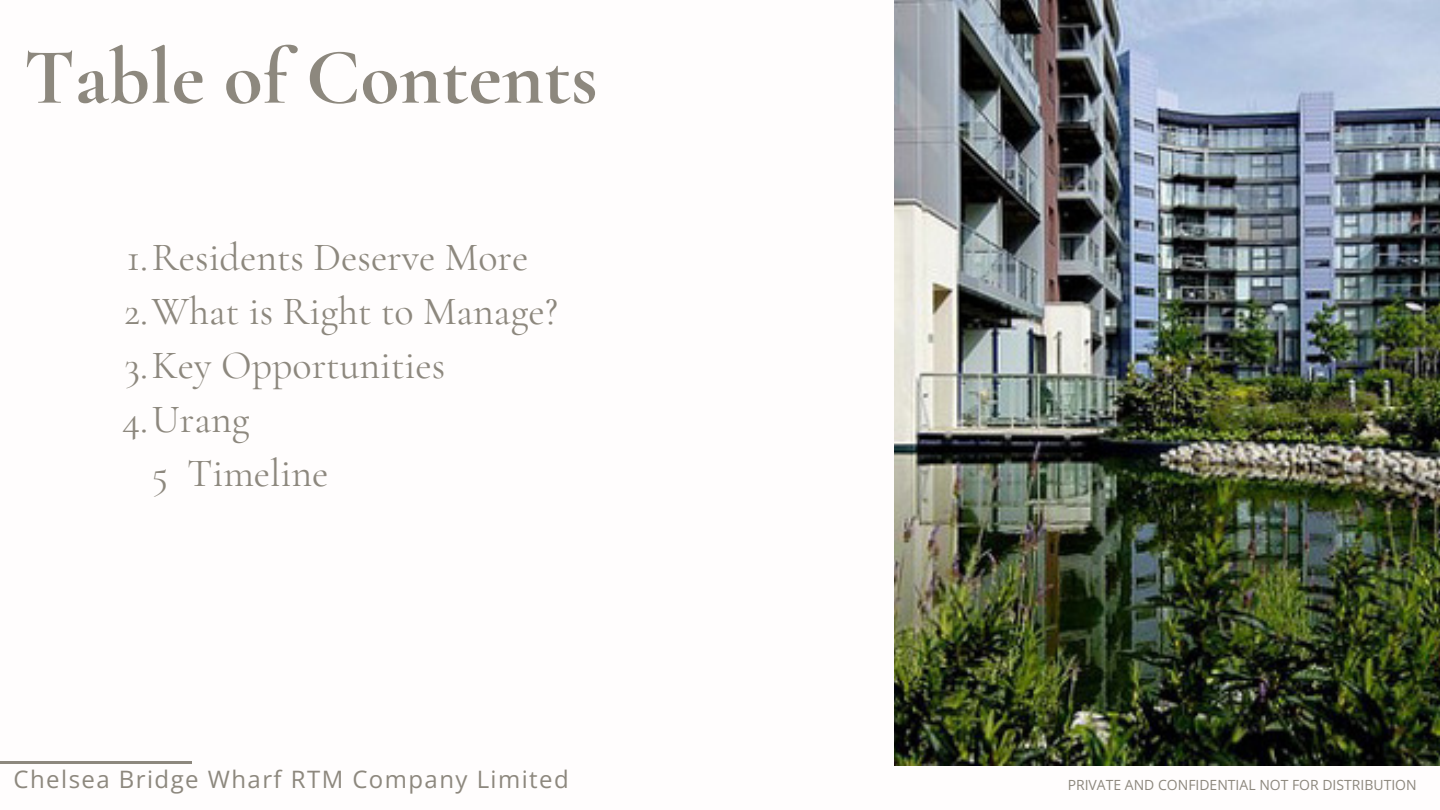
<style>
.page{position:relative;width:1440px;height:810px;background:#fff}
.page>*{position:absolute;margin:0;border:0;box-sizing:border-box;transform-origin:0 0}
.t1{font:700 80px "Cormorant Garamond";color:#8d887e}
.t2{font:40px "Cormorant Garamond";color:#8d887e}
.t3{font:24px "Open Sans";letter-spacing:.06em;color:#8d887e}
.t4{font:14px "Open Sans";color:#8d887e}
</style>
<div class="page">
<hr style="left:0;top:762px;width:191px;height:2px;background:#8d887e">
<img style="left:894px;top:0;width:546px;height:766px">
<p class="t1" style="left:24px;top:29px;width:576px">Table of Contents</p>
<p class="t2" style="left:127px;top:233px;width:403px">1.Residents Deserve More</p>
<p class="t2" style="left:124px;top:287px;width:436px">2.What is Right to Manage?</p>
<p class="t2" style="left:125px;top:341px;width:322px">3.Key Opportunities</p>
<p class="t2" style="left:122px;top:395px;width:129px">4.Urang</p>
<p class="t2" style="left:152px;top:449px;width:178px">5 Timeline</p>
<p class="t3" style="left:14px;top:762px;width:557px">Chelsea Bridge Wharf RTM Company Limited</p>
<p class="t4" style="left:1068px;top:775px;width:351px">PRIVATE AND CONFIDENTIAL NOT FOR DISTRIBUTION</p>
</div>
